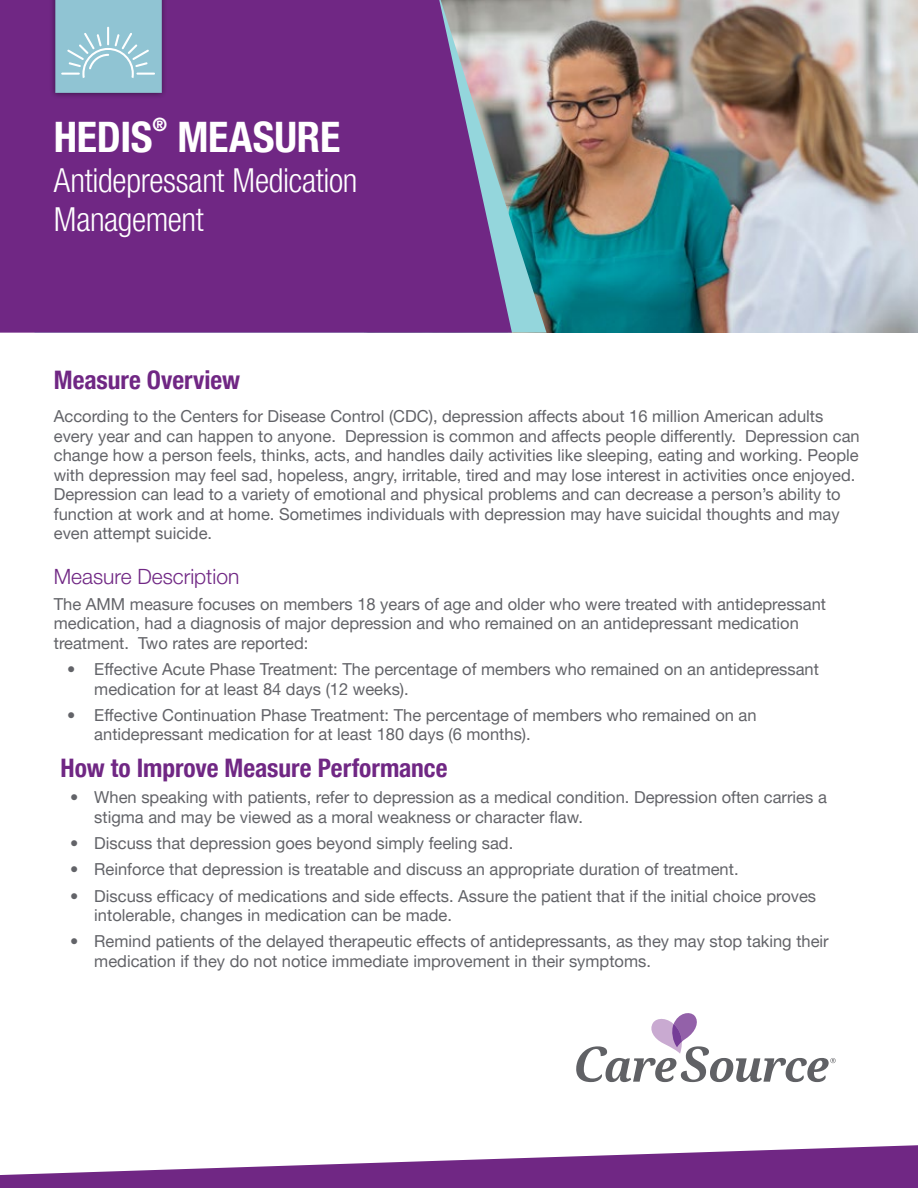
<style>
.page{position:relative;width:918px;height:1188px;background:#fff}
.page>*{position:absolute;margin:0;border:0;box-sizing:border-box;transform-origin:0 0}
.t1{font:700 condensed 42px "Helvetica Neue LT Pro";letter-spacing:-.005em;color:#fff}
.t2{font:300 condensed 33px/39.6px "Helvetica Neue LT Pro";letter-spacing:-.01em;color:#fff}
.t3{font:700 condensed 25.5px "Helvetica Neue LT Pro";letter-spacing:-.005em;color:#702784}
.t4{font:300 21px "Helvetica Neue LT Pro";color:#702784}
.t5{font:700 condensed 18.3px "Helvetica Neue LT Pro";color:#fff}
.t6{font:16.5px/19.5px "Helvetica Neue LT Pro";color:#626368}
</style>
<div class="page">
<svg style="left:0;top:1145px;width:918px;height:43px"></svg>
<svg style="left:576px;top:1013px;width:260px;height:69px"></svg>
<img style="left:546px;top:0;width:372px;height:333px">
<img style="left:512px;top:0;width:34px;height:333px">
<svg style="left:0;top:0;width:512px;height:333px;background:#733187"></svg>
<div style="left:49px;top:0;width:119px;height:99px;background:#000;opacity:.5"></div>
<svg style="left:55px;top:0;width:107px;height:93px;background:#96c6d5"></svg>
<h1 class="t1" style="left:54px;top:112px;width:100px">HEDIS</h1>
<p class="t5" style="left:153px;top:114px;width:16px">®</p>
<h1 class="t1" style="left:177px;top:112px;width:164px">MEASURE</h1>
<h2 class="t2" style="left:54px;top:160px;width:305px">Antidepressant Medication<br>Management</h2>
<h3 class="t3" style="left:54px;top:365px;width:188px">Measure Overview</h3>
<p class="t6" style="left:54px;top:406px;width:807px">According to the Centers for Disease Control (CDC), depression affects about 16 million American adults every year and can happen to anyone. Depression is common and affects people differently. Depression can change how a person feels, thinks, acts, and handles daily activities like sleeping, eating and working. People with depression may feel sad, hopeless, angry, irritable, tired and may lose interest in activities once enjoyed.<br>Depression can lead to a variety of emotional and physical problems and can decrease a person’s ability to function at work and at home. Sometimes individuals with depression may have suicidal thoughts and may even attempt suicide.</p>
<p class="t4" style="left:54px;top:563px;width:187px">Measure Description</p>
<p class="t6" style="left:54px;top:594px;width:774px">The AMM measure focuses on members 18 years of age and older who were treated with antidepressant medication, had a diagnosis of major depression and who remained on an antidepressant medication treatment. Two rates are reported:</p>
<p class="t6" style="left:94px;top:659px;width:726px;text-indent:-27px">• Effective Acute Phase Treatment: The percentage of members who remained on an antidepressant medication for at least 84 days (12 weeks).</p>
<p class="t6" style="left:94px;top:705px;width:664px;text-indent:-27px">• Effective Continuation Phase Treatment: The percentage of members who remained on an antidepressant medication for at least 180 days (6 months).</p>
<h3 class="t3" style="left:61px;top:753px;width:389px">How to Improve Measure Performance</h3>
<p class="t6" style="left:94px;top:787px;width:734px;text-indent:-24px">• When speaking with patients, refer to depression as a medical condition. Depression often carries a stigma and may be viewed as a moral weakness or character flaw.</p>
<p class="t6" style="left:70px;top:833px;width:445px">• Discuss that depression goes beyond simply feeling sad.</p>
<p class="t6" style="left:70px;top:859px;width:670px">• Reinforce that depression is treatable and discuss an appropriate duration of treatment.</p>
<p class="t6" style="left:94px;top:886px;width:723px;text-indent:-24px">• Discuss efficacy of medications and side effects. Assure the patient that if the initial choice proves intolerable, changes in medication can be made.</p>
<p class="t6" style="left:94px;top:931px;width:736px;text-indent:-24px">• Remind patients of the delayed therapeutic effects of antidepressants, as they may stop taking their medication if they do not notice immediate improvement in their symptoms.</p>
</div>
